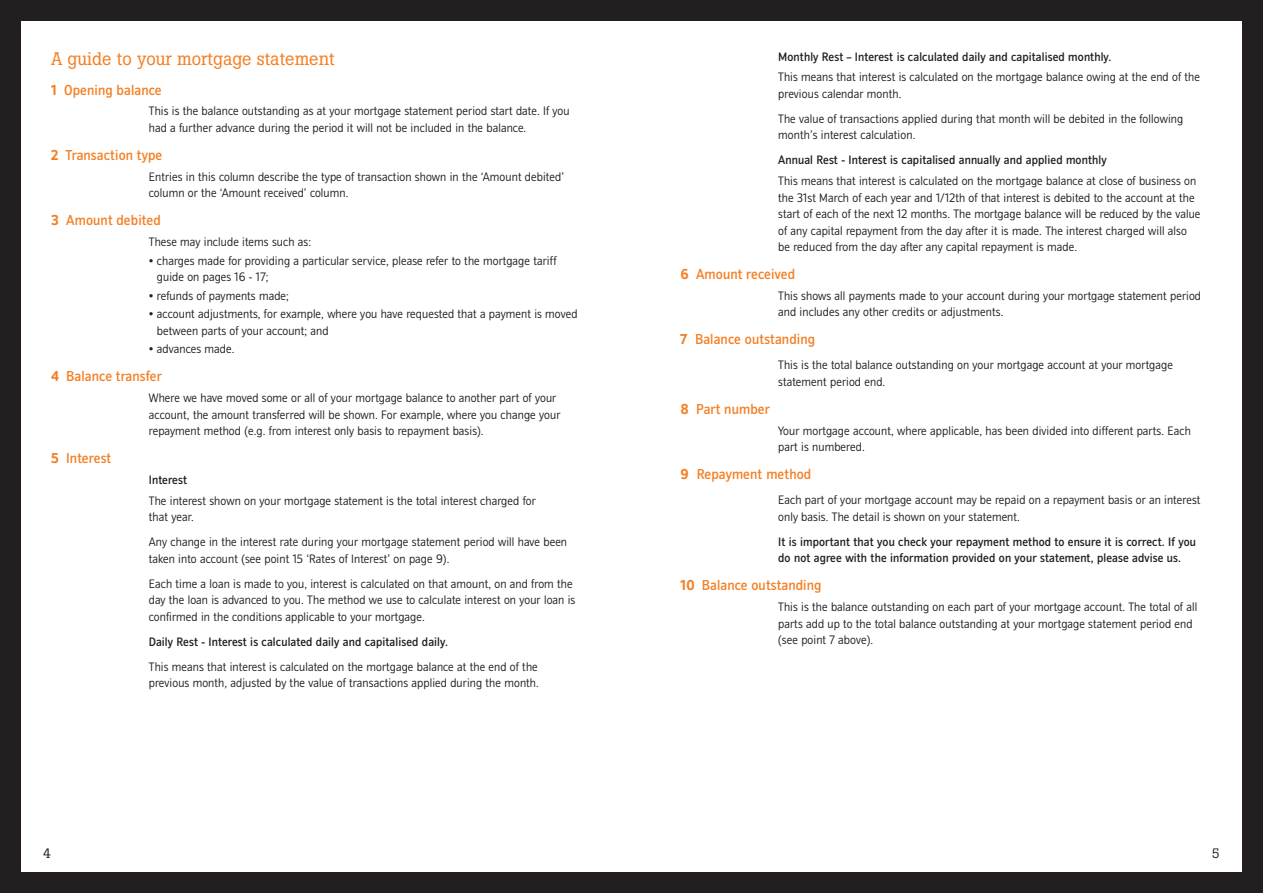
<style>
.page{position:relative;width:1263px;height:893px;background:#231f20}
.page>*{position:absolute;margin:0;border:0;box-sizing:border-box;transform-origin:0 0}
.boton_heads{font:18px "Boton";color:#f48026}
.gill_heads{font:500 15px "NBS";letter-spacing:.01em;color:#f48026}
.body_copy{font:500 15px "NBS";letter-spacing:.01em;color:#f48026}
.t1{font:13.5px "Boton";color:#231f20}
.body_copy-2{font:300 12.75px/16.5px "NBS";letter-spacing:.01em;color:#231f20}
.body_copy-3{font:500 12.75px/16.5px "NBS";letter-spacing:.01em;color:#231f20}
.s1{font-weight:700}
</style>
<div class="page">
<div style="left:21px;top:21px;width:1221px;height:851px;background:#fff"></div>
<p class="boton_heads" style="left:51px;top:47px;width:285px">A guide to your mortgage statement</p>
<p class="gill_heads" style="left:51px;top:82px;width:112px"><span class="s1">1</span> Opening balance</p>
<p class="body_copy-2" style="left:149px;top:103px;width:422px">This is the balance outstanding as at your mortgage statement period start date. If you had a further advance during the period it will not be included in the balance.</p>
<p class="gill_heads" style="left:51px;top:147px;width:113px"><span class="s1">2</span> Transaction type</p>
<p class="body_copy-2" style="left:149px;top:168px;width:417px">Entries in this column describe the type of transaction shown in the ‘Amount debited’ column or the ‘Amount received’ column.</p>
<p class="gill_heads" style="left:51px;top:212px;width:111px"><span class="s1">3</span> Amount debited</p>
<p class="body_copy-2" style="left:149px;top:234px;width:164px">These may include items such as:</p>
<p class="body_copy-2" style="left:157px;top:252px;width:401px;text-indent:-8px">• charges made for providing a particular service, please refer to the mortgage tariff guide on pages 16 - 17;</p>
<p class="body_copy-2" style="left:149px;top:287px;width:142px">• refunds of payments made;</p>
<p class="body_copy-2" style="left:157px;top:306px;width:422px;text-indent:-8px">• account adjustments, for example, where you have requested that a payment is moved between parts of your account; and</p>
<p class="body_copy-2" style="left:149px;top:341px;width:87px">• advances made.</p>
<p class="gill_heads" style="left:51px;top:368px;width:112px"><span class="s1">4</span> Balance transfer</p>
<p class="body_copy-2" style="left:149px;top:390px;width:413px">Where we have moved some or all of your mortgage balance to another part of your account, the amount transferred will be shown. For example, where you change your repayment method (e.g. from interest only basis to repayment basis).</p>
<p class="gill_heads" style="left:51px;top:450px;width:62px"><span class="s1">5</span> Interest</p>
<p class="body_copy-3" style="left:149px;top:472px;width:40px">Interest</p>
<p class="body_copy-2" style="left:149px;top:492px;width:388px">The interest shown on your mortgage statement is the total interest charged for that year.</p>
<p class="body_copy-2" style="left:149px;top:534px;width:420px">Any change in the interest rate during your mortgage statement period will have been taken into account (see point 15 ‘Rates of Interest’ on page 9).</p>
<p class="body_copy-2" style="left:149px;top:575px;width:428px">Each time a loan is made to you, interest is calculated on that amount, on and from the day the loan is advanced to you. The method we use to calculate interest on your loan is confirmed in the conditions applicable to your mortgage.</p>
<p class="body_copy-3" style="left:149px;top:633px;width:301px">Daily Rest - Interest is calculated daily and capitalised daily.</p>
<p class="body_copy-2" style="left:149px;top:658px;width:392px">This means that interest is calculated on the mortgage balance at the end of the previous month, adjusted by the value of transactions applied during the month.</p>
<p class="body_copy-3" style="left:778px;top:48px;width:335px">Monthly Rest – Interest is calculated daily and capitalised monthly.</p>
<p class="body_copy-2" style="left:778px;top:69px;width:423px">This means that interest is calculated on the mortgage balance owing at the end of the previous calendar month.</p>
<p class="body_copy-2" style="left:778px;top:111px;width:406px">The value of transactions applied during that month will be debited in the following month’s interest calculation.</p>
<p class="body_copy-3" style="left:778px;top:152px;width:330px">Annual Rest - Interest is capitalised annually and applied monthly</p>
<p class="body_copy-2" style="left:778px;top:173px;width:424px">This means that interest is calculated on the mortgage balance at close of business on the 31st March of each year and 1/12th of that interest is debited to the account at the start of each of the next 12 months. The mortgage balance will be reduced by the value of any capital repayment from the day after it is made. The interest charged will also be reduced from the day after any capital repayment is made.</p>
<p class="gill_heads" style="left:680px;top:266px;width:116px"><span class="s1">6</span> Amount received</p>
<p class="body_copy-2" style="left:778px;top:288px;width:424px">This shows all payments made to your account during your mortgage statement period and includes any other credits or adjustments.</p>
<p class="body_copy" style="left:680px;top:331px;width:136px"><span class="s1">7</span> Balance outstanding</p>
<p class="body_copy-2" style="left:778px;top:357px;width:396px">This is the total balance outstanding on your mortgage account at your mortgage statement period end.</p>
<p class="gill_heads" style="left:680px;top:401px;width:91px"><span class="s1">8</span> Part number</p>
<p class="body_copy-2" style="left:778px;top:422px;width:414px">Your mortgage account, where applicable, has been divided into different parts. Each part is numbered.</p>
<p class="body_copy" style="left:680px;top:466px;width:132px"><span class="s1">9</span> Repayment method</p>
<p class="body_copy-2" style="left:778px;top:492px;width:424px">Each part of your mortgage account may be repaid on a repayment basis or an interest only basis. The detail is shown on your statement.</p>
<p class="body_copy-3" style="left:778px;top:533px;width:419px">It is important that you check your repayment method to ensure it is correct. If you do not agree with the information provided on your statement, please advise us.</p>
<p class="gill_heads" style="left:680px;top:577px;width:143px"><span class="s1">10</span> Balance outstanding</p>
<p class="body_copy-2" style="left:778px;top:599px;width:420px">This is the balance outstanding on each part of your mortgage account. The total of all parts add up to the total balance outstanding at your mortgage statement period end (see point 7 above).</p>
<p class="t1" style="left:43px;top:845px;width:9px">4</p>
<p class="t1" style="left:1212px;top:845px;width:9px">5</p>
</div>
